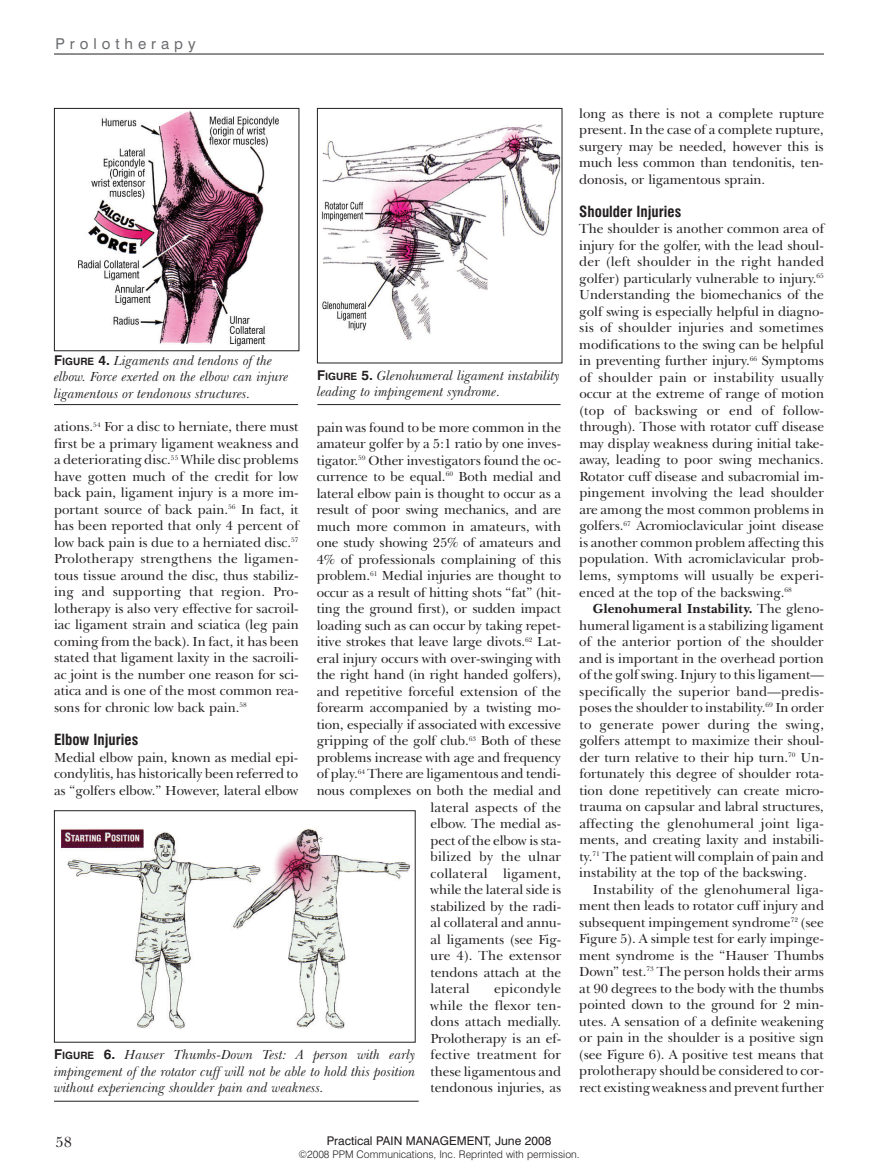
<style>
.page{position:relative;width:878px;height:1175px;background:#fff}
.page>*{position:absolute;margin:0;border:0;box-sizing:border-box;transform-origin:0 0}
.t1{font:700 condensed 15px "Swiss 721 BT";color:#231f20}
.t2{font:15px "Swiss 721 BT";letter-spacing:.33em;color:#6c6d70}
.t3{font:15px "New Baskerville IT Cby BT";color:#231f20}
.t4{font:13.5px/16.5px "New Baskerville IT Cby BT";letter-spacing:-.005em;color:#231f20;text-align:justify}
.t5{font:italic 13.5px/16.4px "New Baskerville IT Cby BT";color:#231f20}
.t6{font:13.5px "New Baskerville IT Cby BT";letter-spacing:.015em;color:#231f20}
.t7{font:12px "Swiss 721 BT";color:#231f20}
.t8{font:300 10.5px "Swiss 721 BT";color:#231f20}
.s1{font-family:"Swiss 721 BT";font-weight:700;font-style:normal}
.s2{font-family:"Swiss 721 BT";font-weight:700;font-style:normal;font-size:10.2px}
.s3{font-weight:700}
</style>
<div class="page">
<hr style="left:54px;top:54px;width:770px;height:1px;background:#231f20">
<img style="left:78px;top:110px;width:201px;height:237px">
<div style="left:54px;top:108px;width:245px;height:243px;border:1px solid #231f20"></div>
<img style="left:321px;top:124px;width:239px;height:216px">
<div style="left:317px;top:108px;width:245px;height:255px;border:1px solid #231f20"></div>
<img style="left:60px;top:828px;width:351px;height:201px">
<div style="left:54px;top:810px;width:361px;height:232px;border:1px solid #231f20"></div>
<hr style="left:54px;top:404px;width:244px;height:1px;background:#231f20">
<hr style="left:317px;top:404px;width:243px;height:1px;background:#231f20">
<hr style="left:54px;top:1100px;width:364px;height:1px;background:#231f20">
<p class="t2" style="left:56px;top:38px;width:142px">Prolotherapy</p>
<p class="t5" style="left:54px;top:354px;width:236px"><span class="s1">F</span><span class="s2">IGURE</span> <span class="s1">4.</span> Ligaments and tendons of the elbow. Force exerted on the elbow can injure ligamentous or tendonous structures.</p>
<p class="t5" style="left:317px;top:369px;width:244px"><span class="s1">F</span><span class="s2">IGURE</span> <span class="s1">5.</span> Glenohumeral ligament instability leading to impingement syndrome.</p>
<p class="t4" style="left:54px;top:420px;width:246px">ations.<sup>54</sup> For a disc to herniate, there must first be a primary ligament weakness and a deteriorating disc.<sup>55</sup> While disc problems have gotten much of the credit for low back pain, ligament injury is a more im&shy;portant source of back pain.<sup>56</sup> In fact, it has been reported that only 4 percent of low back pain is due to a herniated disc.<sup>57<br></sup>Prolotherapy strengthens the ligamen&shy;tous tissue around the disc, thus stabiliz&shy;ing and supporting that region. Pro&shy;lotherapy is also very effective for sacroil&shy;iac ligament strain and sciatica (leg pain coming from the back). In fact, it has been stated that ligament laxity in the sacroili&shy;ac joint is the number one reason for sci&shy;atica and is one of the most common rea&shy;sons for chronic low back pain.<sup>58</sup></p>
<p class="t1" style="left:54px;top:733px;width:86px">Elbow Injuries</p>
<p class="t4" style="left:54px;top:750px;width:246px">Medial elbow pain, known as medial epi&shy;condylitis, has historically been referred to as “golfers elbow.” However, lateral elbow</p>
<p class="t4" style="left:316px;top:420px;width:246px">pain was found to be more common in the</p>
<p class="t4" style="left:316px;top:437px;width:246px">amateur golfer by a 5:1 ratio by one inves-</p>
<p class="t4" style="left:316px;top:453px;width:246px">tigator.<sup>59</sup> Other investigators found the oc-</p>
<p class="t4" style="left:316px;top:470px;width:246px">currence to be equal.<sup>60</sup> Both medial and</p>
<p class="t4" style="left:317px;top:486px;width:246px">lateral elbow pain is thought to occur as a</p>
<p class="t4" style="left:317px;top:503px;width:246px">result of poor swing mechanics, and are</p>
<p class="t4" style="left:317px;top:519px;width:246px">much more common in amateurs, with</p>
<p class="t4" style="left:317px;top:536px;width:246px">one study showing 25% of amateurs and</p>
<p class="t4" style="left:317px;top:552px;width:246px">4% of professionals complaining of this</p>
<p class="t4" style="left:317px;top:569px;width:246px">problem.<sup>61</sup> Medial injuries are thought to</p>
<p class="t4" style="left:316px;top:585px;width:246px">occur as a result of hitting shots “fat” (hit-</p>
<p class="t4" style="left:316px;top:602px;width:246px">ting the ground first), or sudden impact</p>
<p class="t4" style="left:316px;top:618px;width:246px">loading such as can occur by taking repet-</p>
<p class="t4" style="left:316px;top:635px;width:246px">itive strokes that leave large divots.<sup>62</sup> Lat-</p>
<p class="t4" style="left:317px;top:651px;width:246px">eral injury occurs with over-swinging with</p>
<p class="t4" style="left:317px;top:668px;width:246px">the right hand (in right handed golfers),</p>
<p class="t4" style="left:317px;top:684px;width:246px">and repetitive forceful extension of the</p>
<p class="t4" style="left:317px;top:701px;width:246px">forearm accompanied by a twisting mo-</p>
<p class="t4" style="left:317px;top:717px;width:246px">tion, especially if associated with excessive</p>
<p class="t4" style="left:317px;top:734px;width:246px">gripping of the golf club.<sup>63</sup> Both of these</p>
<p class="t4" style="left:316px;top:750px;width:246px">problems increase with age and frequency</p>
<p class="t4" style="left:316px;top:767px;width:246px">of play.<sup>64</sup> There are ligamentous and tendi-</p>
<p class="t4" style="left:317px;top:783px;width:246px">nous complexes on both the medial and</p>
<p class="t4" style="left:430px;top:800px;width:132px">lateral aspects of the</p>
<p class="t4" style="left:430px;top:816px;width:132px">elbow. The medial as-</p>
<p class="t4" style="left:430px;top:833px;width:132px">pect of the elbow is sta-</p>
<p class="t6" style="left:430px;top:851px;width:132px">bilized by the ulnar</p>
<p class="t6" style="left:430px;top:868px;width:132px">collateral ligament,</p>
<p class="t4" style="left:430px;top:882px;width:132px">while the lateral side is</p>
<p class="t4" style="left:430px;top:899px;width:132px">stabilized by the radi-</p>
<p class="t4" style="left:430px;top:915px;width:132px">al collateral and annu-</p>
<p class="t4" style="left:430px;top:932px;width:132px">al ligaments (see Fig-</p>
<p class="t6" style="left:430px;top:950px;width:132px">ure 4). The extensor</p>
<p class="t4" style="left:430px;top:965px;width:132px">tendons attach at the</p>
<p class="t6" style="left:430px;top:983px;width:41px">lateral</p>
<p class="t4" style="left:430px;top:981px;width:132px;text-indent:64px">epicondyle while the flexor ten&shy;dons attach medially.<br>Prolotherapy is an ef&shy;fective treatment for these ligamentous and tendonous injuries, as</p>
<p class="t5" style="left:54px;top:1048px;width:363px;text-align:justify"><span class="s1">F</span><span class="s2">IGURE</span> <span class="s1">6.</span> Hauser Thumbs-Down Test: A person with early impingement of the rotator cuff will not be able to hold this position without experiencing shoulder pain and weakness.</p>
<p class="t4" style="left:579px;top:107px;width:246px">long as there is not a complete rupture present. In the case of a complete rupture, surgery may be needed, however this is much less common than tendonitis, ten&shy;donosis, or ligamentous sprain.</p>
<p class="t1" style="left:579px;top:205px;width:103px">Shoulder Injuries</p>
<p class="t4" style="left:579px;top:222px;width:246px">The shoulder is another common area of injury for the golfer, with the lead shoul&shy;der (left shoulder in the right handed golfer) particularly vulnerable to injury.<sup>65<br></sup>Understanding the biomechanics of the golf swing is especially helpful in diagno&shy;sis of shoulder injuries and sometimes modifications to the swing can be helpful in preventing further injury.<sup>66</sup> Symptoms of shoulder pain or instability usually occur at the extreme of range of motion (top of backswing or end of follow&shy;through). Those with rotator cuff disease may display weakness during initial take&shy;away, leading to poor swing mechanics.<br>Rotator cuff disease and subacromial im&shy;pingement involving the lead shoulder are among the most common problems in golfers.<sup>67</sup> Acromioclavicular joint disease is another common problem affecting this population. With acromiclavicular prob&shy;lems, symptoms will usually be experi&shy;enced at the top of the backswing.<sup>68</sup></p>
<p class="t4" style="left:579px;top:602px;width:246px;text-indent:14px"><span class="s3">Glenohumeral Instability.</span> The gleno&shy;humeral ligament is a stabilizing ligament of the anterior portion of the shoulder and is important in the overhead portion of the golf swing. Injury to this ligament— specifically the superior band—predis&shy;poses the shoulder to instability.<sup>69</sup> In order to generate power during the swing, golfers attempt to maximize their shoul&shy;der turn relative to their hip turn.<sup>70</sup> Un&shy;fortunately this degree of shoulder rota&shy;tion done repetitively can create micro&shy;trauma on capsular and labral structures, affecting the glenohumeral joint liga&shy;ments, and creating laxity and instabili&shy;ty.<sup>71</sup> The patient will complain of pain and instability at the top of the backswing.</p>
<p class="t4" style="left:579px;top:882px;width:246px;text-indent:14px">Instability of the glenohumeral liga&shy;ment then leads to rotator cuff injury and subsequent impingement syndrome<sup>72</sup> (see Figure 5). A simple test for early impinge&shy;ment syndrome is the “Hauser Thumbs Down” test.<sup>73</sup> The person holds their arms at 90 degrees to the body with the thumbs pointed down to the ground for 2 min&shy;utes. A sensation of a definite weakening or pain in the shoulder is a positive sign (see Figure 6). A positive test means that prolotherapy should be considered to cor&shy;rect existing weakness and prevent further</p>
<p class="t3" style="left:56px;top:1136px;width:18px">58</p>
<p class="t7" style="left:326px;top:1135px;width:226px">Practical PAIN MANAGEMENT, June 2008</p>
<p class="t8" style="left:298px;top:1150px;width:283px">©2008 PPM Communications, Inc. Reprinted with permission.</p>
</div>
